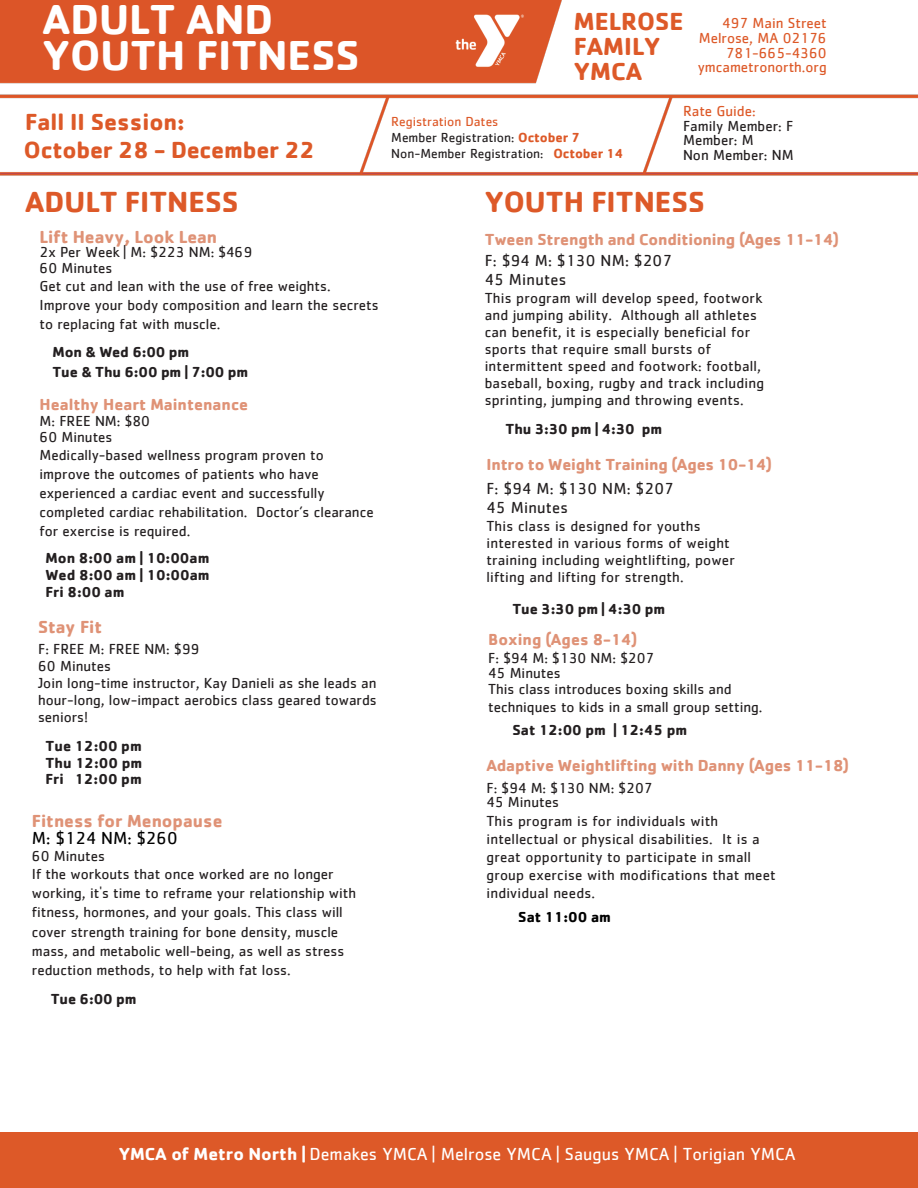
<style>
.page{position:relative;width:918px;height:1188px;background:#fff}
.page>*{position:absolute;margin:0;border:0;box-sizing:border-box;transform-origin:0 0}
.t1{font:700 43.2px/36px "Cachet";color:#fff}
.t2{font:700 30px "Cachet";color:#dd5928}
.t3{font:700 25.5px/24.8px "Cachet";color:#dd5928}
.t4{font:700 24px "Cachet";letter-spacing:-.01em;color:#dd5928}
.t5{font:18px "Cachet";color:#fff}
.t6{font:700 18px "Cachet";color:#df9276}
.t7{font:18px "Cachet";color:#000}
.t8{font:700 16.5px "Cachet";letter-spacing:-.01em;color:#df9276}
.t9{font:16.5px "Cachet";letter-spacing:.015em;color:#231f20}
.t10{font:15px/19.2px "Cachet";color:#231f20}
.t11{font:700 15px "Cachet";color:#231f20}
.t12{font:15px "Cachet";color:#dd5928}
.t13{font:700 15px "Cachet";color:#000}
.t14{font:13.5px/15.8px "Cachet";color:#231f20}
.t15{font:13.5px "Cachet";color:#dd5928}
.t16{font:700 13.5px "Cachet";letter-spacing:-.01em;color:#dd5928}
.s1{font-weight:700;color:#dd5928}
.s2{font-weight:700}
</style>
<div class="page">
<div style="left:0;top:1132px;width:918px;height:56px;background:#dd5928"></div>
<img style="left:0;top:0;width:918px;height:176px">
<p class="t1" style="left:43px;top:0;width:319px">ADULT AND<br>YOUTH FITNESS</p>
<h5 class="t4" style="left:25px;top:106px;width:161px">Fall II Session:</h5>
<p class="t4" style="left:24px;top:135px;width:293px">October 28 - December 22</p>
<p class="t3" style="left:574px;top:8px;width:111px">MELROSE<br>FAMILY<br>YMCA</p>
<h1 class="t12" style="left:722px;top:17px;width:106px">497 Main Street</h1>
<h3 class="t12" style="left:699px;top:31px;width:129px">Melrose, MA 02176</h3>
<h4 class="t12" style="left:726px;top:46px;width:103px">781-665-4360</h4>
<h4 class="t12" style="left:698px;top:60px;width:130px">ymcametronorth.org</h4>
<p class="t12" style="left:683px;top:104px;width:74px">Rate Guide:</p>
<p class="t10" style="left:683px;top:117px;width:112px">Family Member: F</p>
<p class="t10" style="left:683px;top:131px;width:72px">Member: M</p>
<p class="t10" style="left:683px;top:146px;width:112px">Non Member: NM</p>
<h2 class="t15" style="left:391px;top:116px;width:109px">Registration Dates</h2>
<p class="t14" style="left:391px;top:130px;width:190px">Member Registration: <span class="s1">October 7<br></span>Non-Member Registration:</p>
<p class="t16" style="left:553px;top:144px;width:71px">October 14</p>
<p class="t2" style="left:25px;top:182px;width:215px">ADULT FITNESS</p>
<p class="t2" style="left:485px;top:182px;width:222px">YOUTH FITNESS</p>
<p class="t6" style="left:40px;top:225px;width:179px">Lift Heavy, Look Lean</p>
<p class="t10" style="left:40px;top:243px;width:214px">2x Per Week | M: $223 NM: $469</p>
<p class="t10" style="left:40px;top:259px;width:74px">60 Minutes</p>
<p class="t10" style="left:40px;top:277px;width:341px">Get cut and lean with the use of free weights.<br>Improve your body composition and learn the secrets to replacing fat with muscle.</p>
<p class="t11" style="left:53px;top:342px;width:138px">Mon &amp; Wed 6:00 pm</p>
<p class="t11" style="left:53px;top:362px;width:197px">Tue &amp; Thu 6:00 pm | 7:00 pm</p>
<p class="t8" style="left:40px;top:393px;width:210px">Healthy Heart Maintenance</p>
<p class="t10" style="left:40px;top:412px;width:112px">M: FREE NM: $80</p>
<p class="t10" style="left:40px;top:428px;width:74px">60 Minutes</p>
<p class="t10" style="left:40px;top:446px;width:336px">Medically-based wellness program proven to improve the outcomes of patients who have experienced a cardiac event and successfully completed cardiac rehabilitation. Doctor’s clearance for exercise is required.</p>
<h5 class="t11" style="left:46px;top:549px;width:165px">Mon 8:00 am | 10:00am</h5>
<p class="t11" style="left:46px;top:565px;width:166px">Wed 8:00 am | 10:00am</p>
<p class="t11" style="left:46px;top:582px;width:81px">Fri 8:00 am</p>
<p class="t6" style="left:38px;top:615px;width:66px">Stay Fit</p>
<p class="t10" style="left:38px;top:640px;width:163px">F: FREE M: FREE NM: $99</p>
<p class="t10" style="left:38px;top:657px;width:74px">60 Minutes</p>
<p class="t10" style="left:38px;top:675px;width:340px;line-height:16.8px;text-align:justify">Join long-time instructor, Kay Danieli as she leads an hour-long, low-impact aerobics class geared towards seniors!</p>
<p class="t11" style="left:46px;top:736px;width:98px">Tue 12:00 pm</p>
<p class="t11" style="left:46px;top:753px;width:98px">Thu 12:00 pm</p>
<p class="t11" style="left:46px;top:770px;width:98px">Fri 12:00 pm</p>
<p class="t6" style="left:32px;top:810px;width:192px">Fitness for Menopause</p>
<p class="t7" style="left:32px;top:830px;width:147px">M: $124 NM: $260</p>
<p class="t10" style="left:32px;top:847px;width:74px">60 Minutes</p>
<h5 class="t10" style="left:32px;top:865px;width:326px">If the workouts that once worked are no longer working, it's time to reframe your relationship with fitness, hormones, and your goals. This class will cover strength training for bone density, muscle mass, and metabolic well-being, as well as stress reduction methods, to help with fat loss.</h5>
<h6 class="t11" style="left:51px;top:989px;width:87px">Tue 6:00 pm</h6>
<h2 class="t8" style="left:485px;top:228px;width:356px">Tween Strength and Conditioning (Ages 11-14)</h2>
<h5 class="t9" style="left:485px;top:253px;width:189px">F: $94 M: $130 NM: $207</h5>
<p class="t9" style="left:485px;top:272px;width:83px">45 Minutes</p>
<p class="t10" style="left:485px;top:291px;width:281px;line-height:16.8px">This program will develop speed, footwork and jumping ability. Although all athletes can benefit, it is especially beneficial for sports that require small bursts of intermittent speed and footwork: football, baseball, boxing, rugby and track including sprinting, jumping and throwing events.</p>
<p class="t11" style="left:506px;top:419px;width:158px">Thu 3:30 pm | 4:30 pm</p>
<p class="t8" style="left:486px;top:454px;width:287px">Intro to Weight Training (Ages 10-14)</p>
<h5 class="t9" style="left:486px;top:481px;width:189px">F: $94 M: $130 NM: $207</h5>
<p class="t9" style="left:486px;top:500px;width:83px">45 Minutes</p>
<p class="t10" style="left:486px;top:518px;width:250px;line-height:16.8px">This class is designed for youths interested in various forms of weight training including weightlifting, power lifting and lifting for strength.</p>
<p class="t11" style="left:512px;top:599px;width:154px">Tue 3:30 pm | 4:30 pm</p>
<p class="t8" style="left:488px;top:628px;width:151px">Boxing (Ages 8-14)</p>
<p class="t10" style="left:488px;top:649px;width:168px">F: $94 M: $130 NM: $207</p>
<p class="t10" style="left:488px;top:664px;width:74px">45 Minutes</p>
<h5 class="t10" style="left:488px;top:680px;width:276px;line-height:18px">This class introduces boxing skills and techniques to kids in a small group setting.</h5>
<p class="t11" style="left:512px;top:720px;width:176px">Sat 12:00 pm | 12:45 pm</p>
<p class="t8" style="left:486px;top:755px;width:364px">Adaptive Weightlifting with Danny (Ages 11-18)</p>
<p class="t10" style="left:486px;top:779px;width:168px">F: $94 M: $130 NM: $207</p>
<p class="t10" style="left:486px;top:793px;width:74px">45 Minutes</p>
<h5 class="t10" style="left:486px;top:812px;width:291px;line-height:18px">This program is for individuals with intellectual or physical disabilities. It is a great opportunity to participate in small group exercise with modifications that meet individual needs.</h5>
<p class="t13" style="left:518px;top:907px;width:94px">Sat 11:00 am</p>
<p class="t5" style="left:119px;top:1146px;width:679px"><span class="s2">YMCA of Metro North |</span> Demakes YMCA | Melrose YMCA | Saugus YMCA | Torigian YMCA</p>
</div>
